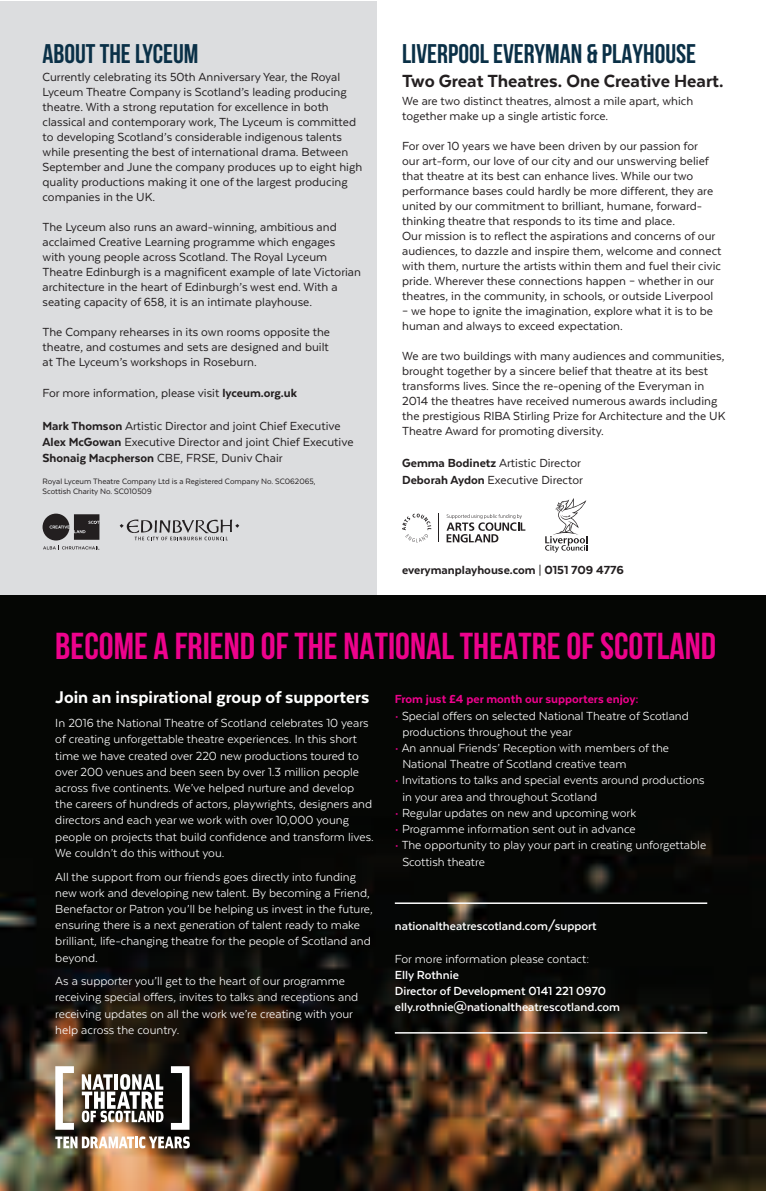
<style>
.page{position:relative;width:766px;height:1191px;background:#fff}
.page>*{position:absolute;margin:0;border:0;box-sizing:border-box;transform-origin:0 0}
.t1{font:700 37.5px "Bebas Neue";color:#ed028c}
.t2{font:700 27px "Bebas Neue";color:#0a3047}
.t3{font:800 20.25px "Texta";color:#231f20}
.t4{font:800 19.5px "Texta";color:#fff}
.t5{font:13.5px/15px "Texta";color:#231f20}
.t6{font:13.5px/16.2px "Texta";color:#fff}
.t7{font:700 13.5px/16.2px "Texta";color:#fff}
.t8{font:800 13.5px "Texta";color:#ed028c}
.t9{font:800 13.5px "Texta";color:#231f20}
.t10{font:9px/10.8px "Texta";color:#231f20}
.s1{font-weight:800}
.s2{font-weight:400}
.s3{color:#ed028c}
</style>
<div class="page">
<div style="left:0;top:1px;width:377px;height:594px;background:#dcdddf"></div>
<img style="left:0;top:595px;width:765px;height:596px">
<hr style="left:395px;top:902px;width:312px;height:2px;background:#fff">
<hr style="left:395px;top:1032px;width:312px;height:1px;background:#fff">
<svg style="left:43px;top:513px;width:56px;height:27px"></svg>
<svg style="left:43px;top:546px;width:56px;height:4px"></svg>
<svg style="left:120px;top:519px;width:119px;height:21px"></svg>
<svg style="left:55px;top:1066px;width:19px;height:63px"></svg>
<svg style="left:171px;top:1066px;width:18px;height:63px"></svg>
<svg style="left:82px;top:1074px;width:81px;height:48px"></svg>
<svg style="left:55px;top:1136px;width:135px;height:12px"></svg>
<svg style="left:446px;top:514px;width:79px;height:28px"></svg>
<svg style="left:402px;top:513px;width:29px;height:29px"></svg>
<svg style="left:438px;top:513px;width:1px;height:29px"></svg>
<svg style="left:545px;top:498px;width:42px;height:54px"></svg>
<h2 class="t2" style="left:43px;top:39px;width:157px">ABOUT THE LYCEUM</h2>
<p class="t5" style="left:43px;top:69px;width:321px">Currently celebrating its 50th Anniversary Year, the Royal Lyceum Theatre Company is Scotland’s leading producing theatre. With a strong reputation for excellence in both classical and contemporary work, The Lyceum is committed to developing Scotland’s considerable indigenous talents while presenting the best of international drama. Between September and June the company produces up to eight high quality productions making it one of the largest producing companies in the UK.</p>
<p class="t5" style="left:43px;top:219px;width:320px">The Lyceum also runs an award-winning, ambitious and acclaimed Creative Learning programme which engages with young people across Scotland. The Royal Lyceum Theatre Edinburgh is a magnificent example of late Victorian architecture in the heart of Edinburgh’s west end. With a seating capacity of 658, it is an intimate playhouse.</p>
<p class="t5" style="left:43px;top:324px;width:289px;text-align:justify">The Company rehearses in its own rooms opposite the theatre, and costumes and sets are designed and built at The Lyceum’s workshops in Roseburn.</p>
<p class="t5" style="left:43px;top:385px;width:256px">For more information, please visit <span class="s1">lyceum.org.uk</span></p>
<p class="t5" style="left:43px;top:417px;width:312px;line-height:16.2px"><span class="s1">Mark Thomson</span> Artistic Director and joint Chief Executive<br><span class="s1">Alex McGowan</span> Executive Director and joint Chief Executive<br><span class="s1">Shonaig Macpherson</span> CBE, FRSE, Duniv Chair</p>
<p class="t10" style="left:43px;top:475px;width:274px">Royal Lyceum Theatre Company Ltd is a Registered Company No. SC062065,<br>Scottish Charity No. SC010509</p>
<h2 class="t2" style="left:402px;top:39px;width:295px">LIVERPOOL EVERYMAN &amp; PLAYHOUSE</h2>
<h3 class="t3" style="left:402px;top:70px;width:323px">Two Great Theatres. One Creative Heart.</h3>
<p class="t5" style="left:402px;top:93px;width:292px">We are two distinct theatres, almost a mile apart, which together make up a single artistic force.</p>
<p class="t5" style="left:402px;top:138px;width:321px">For over 10 years we have been driven by our passion for<br>our art-form, our love of our city and our unswerving belief that theatre at its best can enhance lives. While our two performance bases could hardly be more different, they are united by our commitment to brilliant, humane, forward&shy;thinking theatre that responds to its time and place.<br>Our mission is to reflect the aspirations and concerns of our audiences, to dazzle and inspire them, welcome and connect with them, nurture the artists within them and fuel their civic pride. Wherever these connections happen – whether in our theatres, in the community, in schools, or outside Liverpool</p>
<p class="t5" style="left:402px;top:303px;width:312px">– we hope to ignite the imagination, explore what it is to be human and always to exceed expectation.</p>
<p class="t5" style="left:402px;top:348px;width:324px">We are two buildings with many audiences and communities, brought together by a sincere belief that theatre at its best transforms lives. Since the re-opening of the Everyman in 2014 the theatres have received numerous awards including the prestigious RIBA Stirling Prize for Architecture and the UK Theatre Award for promoting diversity.</p>
<p class="t5" style="left:402px;top:455px;width:182px;line-height:16.2px"><span class="s1">Gemma Bodinetz</span> Artistic Director<br><span class="s1">Deborah Aydon</span> Executive Director</p>
<p class="t9" style="left:402px;top:562px;width:223px">everymanplayhouse.com <span class="s2">|</span> 0151 709 4776</p>
<h1 class="t1" style="left:55px;top:625px;width:662px">BECOME A FRIEND OF THE NATIONAL THEATRE OF SCOTLAND</h1>
<h3 class="t4" style="left:55px;top:687px;width:315px">Join an inspirational group of supporters</h3>
<p class="t8" style="left:395px;top:692px;width:245px">From just £4 per month our supporters enjoy:</p>
<p class="t6" style="left:402px;top:707px;width:288px;text-indent:-8px"><span class="s3">•</span> Special offers on selected National Theatre of Scotland productions throughout the year</p>
<p class="t6" style="left:402px;top:740px;width:268px;text-indent:-8px"><span class="s3">•</span> An annual Friends’ Reception with members of the<br>National Theatre of Scotland creative team</p>
<p class="t6" style="left:402px;top:772px;width:304px;text-indent:-8px"><span class="s3">•</span> Invitations to talks and special events around productions in your area and throughout Scotland</p>
<p class="t6" style="left:395px;top:804px;width:243px"><span class="s3">•</span> Regular updates on new and upcoming work</p>
<p class="t6" style="left:395px;top:821px;width:242px"><span class="s3">•</span> Programme information sent out in advance</p>
<p class="t6" style="left:402px;top:837px;width:305px;text-indent:-8px"><span class="s3">•</span> The opportunity to play your part in creating unforgettable<br>Scottish theatre</p>
<p class="t6" style="left:55px;top:715px;width:320px">In 2016 the National Theatre of Scotland celebrates 10 years of creating unforgettable theatre experiences. In this short time we have created over 220 new productions toured to over 200 venues and been seen by over 1.3 million people across five continents. We’ve helped nurture and develop the careers of hundreds of actors, playwrights, designers and directors and each year we work with over 10,000 young people on projects that build confidence and transform lives.<br>We couldn’t do this without you.</p>
<p class="t6" style="left:55px;top:868px;width:319px">All the support from our friends goes directly into funding new work and developing new talent. By becoming a Friend, Benefactor or Patron you’ll be helping us invest in the future, ensuring there is a next generation of talent ready to make brilliant, life-changing theatre for the people of Scotland and beyond.</p>
<p class="t6" style="left:55px;top:973px;width:304px">As a supporter you’ll get to the heart of our programme receiving special offers, invites to talks and receptions and receiving updates on all the work we’re creating with your help across the country.</p>
<p class="t7" style="left:395px;top:918px;width:203px">nationaltheatrescotland.com/support</p>
<p class="t6" style="left:395px;top:950px;width:196px">For more information please contact:</p>
<p class="t7" style="left:395px;top:966px;width:227px">Elly Rothnie<br>Director of Development 0141 221 0970 elly.rothnie@nationaltheatrescotland.com</p>
</div>
